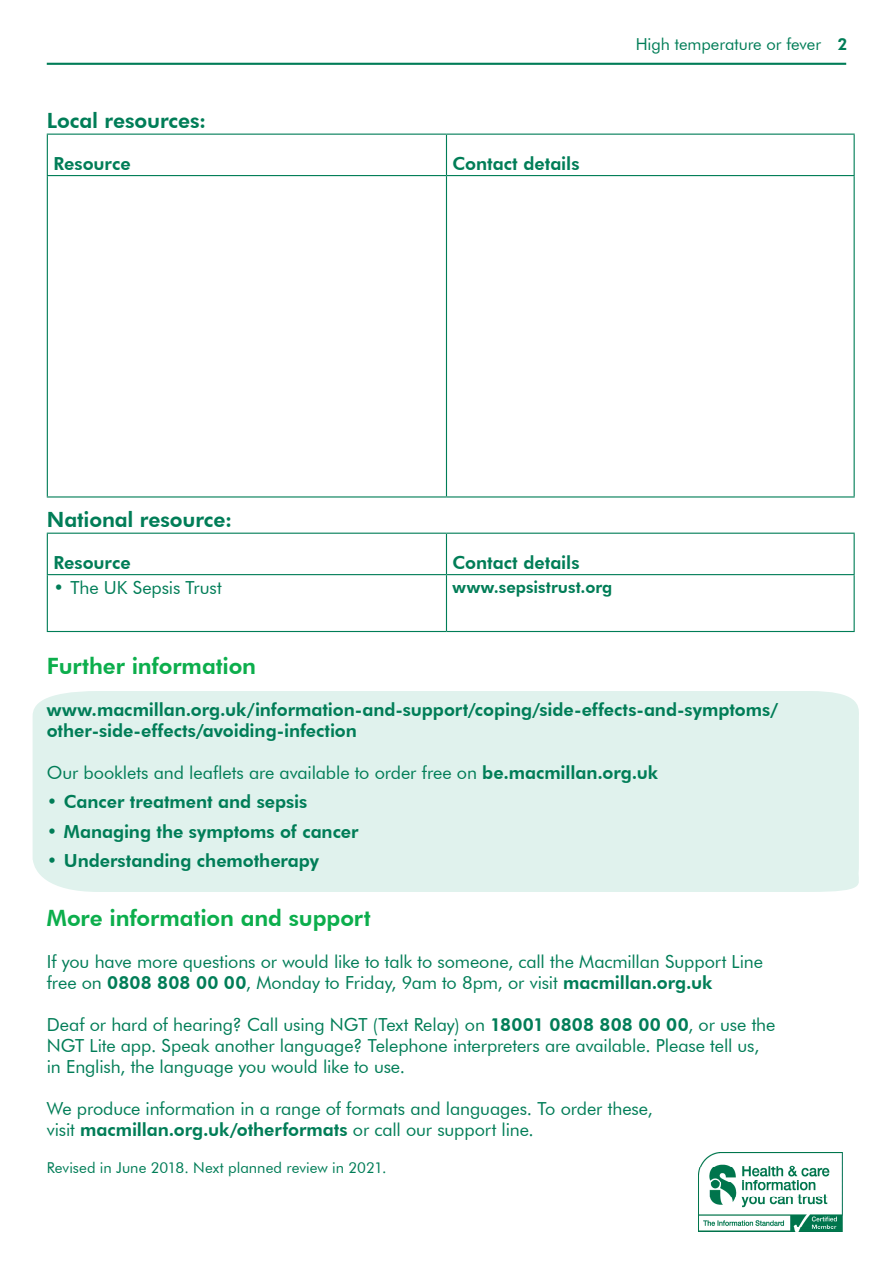
<style>
.page{position:relative;width:893px;height:1263px;background:#fff}
.page>*{position:absolute;margin:0;border:0;box-sizing:border-box;transform-origin:0 0}
.H2_header{font:800 22.5px "Futura BT";letter-spacing:-.005em;color:#0cae4c}
.H3_header{font:800 21px "Futura BT";letter-spacing:-.005em;color:#007d57}
.Body{font:18px/21px "Futura BT";letter-spacing:-.005em;color:#007d57}
.Body-2{font:800 18px/21px "Futura BT";letter-spacing:-.005em;color:#007d57}
.Table_header_-_Green{font:800 18px "Futura BT";color:#007d57}
.t1{font:16.5px "Futura BT";letter-spacing:-.005em;color:#007d57}
.Charity_details{font:800 16.5px "Futura BT";color:#007d57}
.Review_date{font:15px "Futura BT";color:#007d57}
.s1{font-weight:800}
.s2{font-weight:400}
</style>
<div class="page">
<div style="left:33px;top:691px;width:826px;height:201px;background:#e0f2ed"></div>
<hr style="left:47px;top:134px;width:399px;height:1px;background:#007d57">
<hr style="left:47px;top:135px;width:1px;height:40px;background:#007d57">
<hr style="left:446px;top:134px;width:409px;height:1px;background:#007d57">
<hr style="left:446px;top:135px;width:1px;height:40px;background:#007d57">
<hr style="left:854px;top:135px;width:1px;height:40px;background:#007d57">
<hr style="left:47px;top:175px;width:399px;height:1px;background:#007d57">
<hr style="left:47px;top:176px;width:1px;height:320px;background:#007d57">
<hr style="left:446px;top:175px;width:409px;height:1px;background:#007d57">
<hr style="left:446px;top:176px;width:1px;height:320px;background:#007d57">
<hr style="left:854px;top:176px;width:1px;height:320px;background:#007d57">
<hr style="left:47px;top:496px;width:399px;height:1px;background:#007d57">
<hr style="left:446px;top:496px;width:409px;height:1px;background:#007d57">
<hr style="left:47px;top:533px;width:399px;height:1px;background:#007d57">
<hr style="left:47px;top:534px;width:1px;height:40px;background:#007d57">
<hr style="left:446px;top:533px;width:409px;height:1px;background:#007d57">
<hr style="left:446px;top:534px;width:1px;height:40px;background:#007d57">
<hr style="left:854px;top:534px;width:1px;height:40px;background:#007d57">
<hr style="left:47px;top:574px;width:399px;height:1px;background:#007d57">
<hr style="left:47px;top:575px;width:1px;height:56px;background:#007d57">
<hr style="left:446px;top:574px;width:409px;height:1px;background:#007d57">
<hr style="left:446px;top:575px;width:1px;height:56px;background:#007d57">
<hr style="left:854px;top:575px;width:1px;height:56px;background:#007d57">
<hr style="left:47px;top:631px;width:399px;height:1px;background:#007d57">
<hr style="left:446px;top:631px;width:409px;height:1px;background:#007d57">
<hr style="left:47px;top:63px;width:799px;height:2px;background:#007d57">
<img style="left:698px;top:1153px;width:144px;height:78px">
<p class="H3_header" style="left:47px;top:107px;width:161px">Local resources:</p>
<p class="Table_header_-_Green" style="left:53px;top:152px;width:79px">Resource</p>
<p class="Table_header_-_Green" style="left:452px;top:152px;width:129px">Contact details</p>
<p class="t1" style="left:636px;top:34px;width:213px">High temperature or fever <span class="s1">2</span></p>
<p class="H3_header" style="left:47px;top:506px;width:187px">National resource:</p>
<p class="Table_header_-_Green" style="left:53px;top:551px;width:79px">Resource</p>
<p class="Table_header_-_Green" style="left:452px;top:551px;width:129px">Contact details</p>
<p class="Body" style="left:53px;top:577px;width:170px">• The UK Sepsis Trust</p>
<p class="Charity_details" style="left:452px;top:577px;width:161px">www.sepsistrust.org</p>
<p class="H2_header" style="left:47px;top:652px;width:211px">Further information</p>
<p class="Body-2" style="left:47px;top:699px;width:733px">www.macmillan.org.uk/information-and-support/coping/side-effects-and-symptoms/ other-side-effects/avoiding-infection</p>
<p class="Body" style="left:47px;top:762px;width:613px">Our booklets and leaflets are available to order free on <span class="s1">be.macmillan.org.uk</span></p>
<p class="Body-2" style="left:47px;top:791px;width:262px"><span class="s2">•</span> Cancer treatment and sepsis</p>
<p class="Body-2" style="left:47px;top:821px;width:313px"><span class="s2">•</span> Managing the symptoms of cancer</p>
<p class="Body-2" style="left:47px;top:850px;width:274px"><span class="s2">•</span> Understanding chemotherapy</p>
<p class="H2_header" style="left:47px;top:904px;width:325px">More information and support</p>
<p class="Body" style="left:47px;top:951px;width:718px">If you have more questions or would like to talk to someone, call the Macmillan Support Line free on <span class="s1">0808 808 00 00</span>, Monday to Friday, 9am to 8pm, or visit <span class="s1">macmillan.org.uk</span></p>
<p class="Body" style="left:47px;top:1014px;width:730px">Deaf or hard of hearing? Call using NGT (Text Relay) on <span class="s1">18001 0808 808 00 00</span>, or use the<br>NGT Lite app. Speak another language? Telephone interpreters are available. Please tell us, in English, the language you would like to use.</p>
<p class="Body" style="left:47px;top:1098px;width:608px">We produce information in a range of formats and languages. To order these, visit <span class="s1">macmillan.org.uk/otherformats</span> or call our support line.</p>
<p class="Review_date" style="left:47px;top:1159px;width:341px">Revised in June 2018. Next planned review in 2021.</p>
</div>
